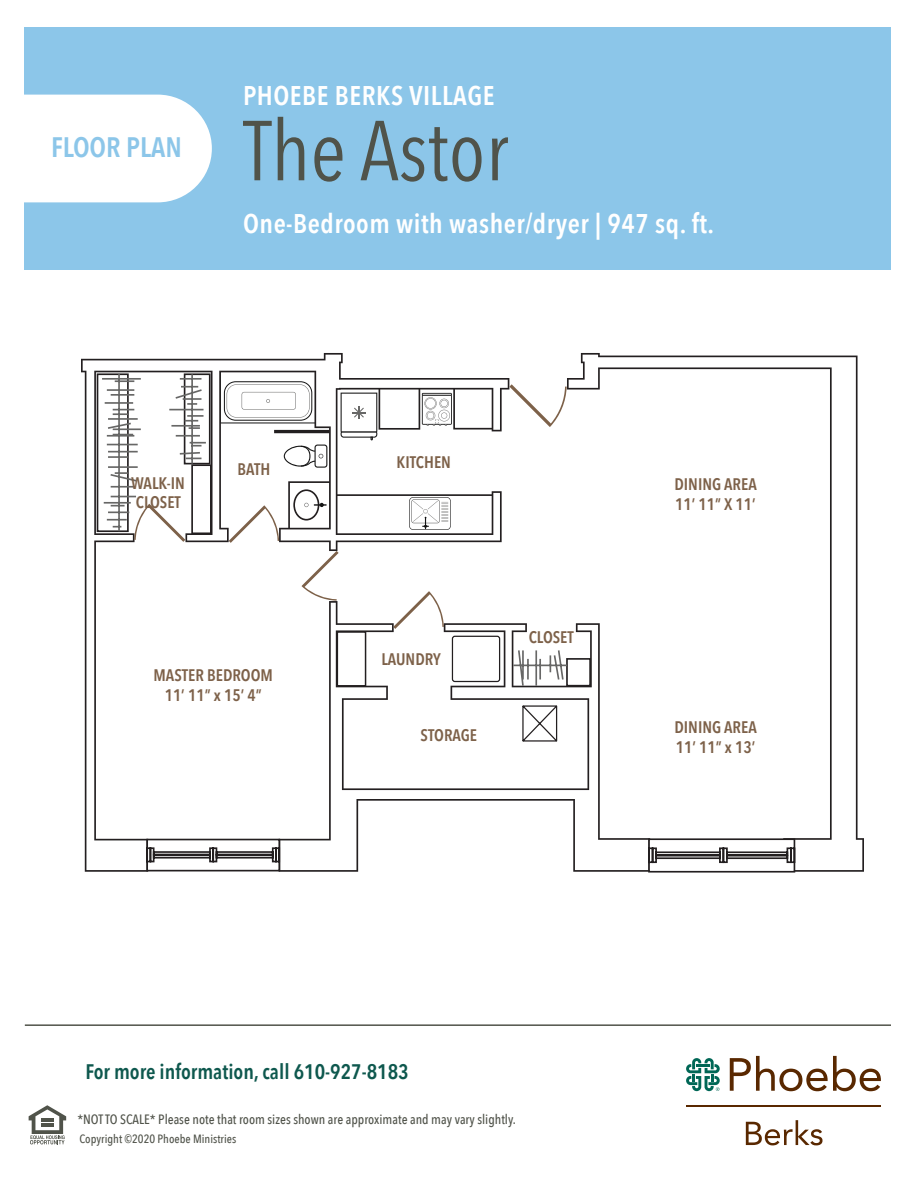
<style>
.page{position:relative;width:918px;height:1188px;background:#fff}
.page>*{position:absolute;margin:0;border:0;box-sizing:border-box;transform-origin:0 0}
.CTA_-_Phone_Number{font:84px "Avenir Next Condensed";color:#50534a}
.t1{font:600 28.05px "Avenir Next Condensed";color:#8cc6e9}
.body_copy{font:600 27px "Avenir Next Condensed";letter-spacing:.02em;color:#fff}
.CTA_-_Phone_Number-2{font:600 27px "Avenir Next Condensed";letter-spacing:.02em;color:#fff}
.t2{font:600 21px "Avenir Next Condensed";color:#0e584e}
.t3{font:600 condensed 16.65px/20px "Avenir Next LT Pro";color:#7d6149}
.t4{font:500 13.5px "Avenir Next Condensed";color:#50534a}
.t5{font:500 12px "Avenir Next Condensed";color:#50534a}
</style>
<div class="page">
<div style="left:25px;top:27px;width:866px;height:243px;background:#8cc6e9"></div>
<svg style="left:29px;top:1105px;width:37px;height:39px"></svg>
<svg style="left:730px;top:1056px;width:151px;height:35px"></svg>
<hr style="left:686px;top:1106px;width:195px;height:1px;background:#592800">
<svg style="left:746px;top:1120px;width:77px;height:25px"></svg>
<svg style="left:686px;top:1058px;width:34px;height:33px"></svg>
<hr style="left:25px;top:1024px;width:866px;height:2px;background:#50534a">
<div style="left:25px;top:95px;width:187px;height:107px;background:#fff"></div>
<svg style="left:567px;top:353px;width:297px;height:519px"></svg>
<svg style="left:509px;top:601px;width:141px;height:271px"></svg>
<svg style="left:81px;top:353px;width:428px;height:519px"></svg>
<svg style="left:409px;top:497px;width:42px;height:33px"></svg>
<svg style="left:341px;top:393px;width:36px;height:47px"></svg>
<svg style="left:422px;top:393px;width:30px;height:33px"></svg>
<div style="left:337px;top:631px;width:29px;height:56px;background:#231f20"></div>
<div style="left:191px;top:464px;width:21px;height:70px;background:#fff;border:2px solid #231f20"></div>
<svg style="left:284px;top:445px;width:43px;height:23px"></svg>
<svg style="left:288px;top:481px;width:43px;height:50px"></svg>
<hr style="left:274px;top:430px;width:56px;height:3px;background:#231f20">
<svg style="left:97px;top:373px;width:3px;height:159px"></svg>
<svg style="left:208px;top:373px;width:3px;height:91px"></svg>
<div style="left:566px;top:658px;width:25px;height:29px;background:#fff;border:2px solid #231f20"></div>
<svg style="left:512px;top:649px;width:57px;height:39px"></svg>
<div style="left:452px;top:636px;width:48px;height:45px;background:#fff;border-radius:2px"></div>
<div style="left:452px;top:636px;width:48px;height:46px;border:1px solid #231f20;border-radius:2px"></div>
<div style="left:337px;top:631px;width:29px;height:55px;background:#fff;border:1px solid #231f20"></div>
<svg style="left:521px;top:704px;width:37px;height:39px"></svg>
<svg style="left:509px;top:384px;width:58px;height:43px"></svg>
<svg style="left:302px;top:551px;width:37px;height:50px"></svg>
<svg style="left:100px;top:372px;width:108px;height:170px"></svg>
<svg style="left:393px;top:591px;width:51px;height:38px"></svg>
<svg style="left:229px;top:505px;width:50px;height:38px"></svg>
<svg style="left:647px;top:838px;width:149px;height:35px"></svg>
<svg style="left:146px;top:838px;width:135px;height:34px"></svg>
<h2 class="t1" style="left:51px;top:123px;width:132px">FLOOR PLAN</h2>
<p class="CTA_-_Phone_Number-2" style="left:243px;top:73px;width:253px">PHOEBE BERKS VILLAGE</p>
<p class="CTA_-_Phone_Number" style="left:243px;top:79px;width:267px">The Astor</p>
<p class="body_copy" style="left:243px;top:200px;width:473px">One-Bedroom with washer/dryer | 947 sq. ft.</p>
<p class="t3" style="left:131px;top:473px;width:55px">WALK-IN<br>CLOSET</p>
<p class="t3" style="left:237px;top:459px;width:34px">BATH</p>
<p class="t3" style="left:397px;top:452px;width:56px">KITCHEN</p>
<p class="t3" style="left:381px;top:649px;width:61px">LAUNDRY</p>
<p class="t3" style="left:529px;top:627px;width:47px">CLOSET</p>
<p class="t3" style="left:674px;top:474px;width:84px">DINING AREA<br>11’ 11” X 11’</p>
<p class="t3" style="left:154px;top:666px;width:121px;text-align:center">MASTER BEDROOM<br>11’ 11” x 15’ 4”</p>
<p class="t3" style="left:421px;top:725px;width:58px">STORAGE</p>
<p class="t2" style="left:85px;top:1054px;width:325px">For more information, call 610-927-8183</p>
<p class="t4" style="left:77px;top:1111px;width:440px">*NOT TO SCALE* Please note that room sizes shown are approximate and may vary slightly.</p>
<p class="t5" style="left:80px;top:1132px;width:158px">Copyright ©2020 Phoebe Ministries</p>
<p class="t3" style="left:674px;top:717px;width:84px">DINING AREA<br>11’ 11” x 13’</p>
</div>
